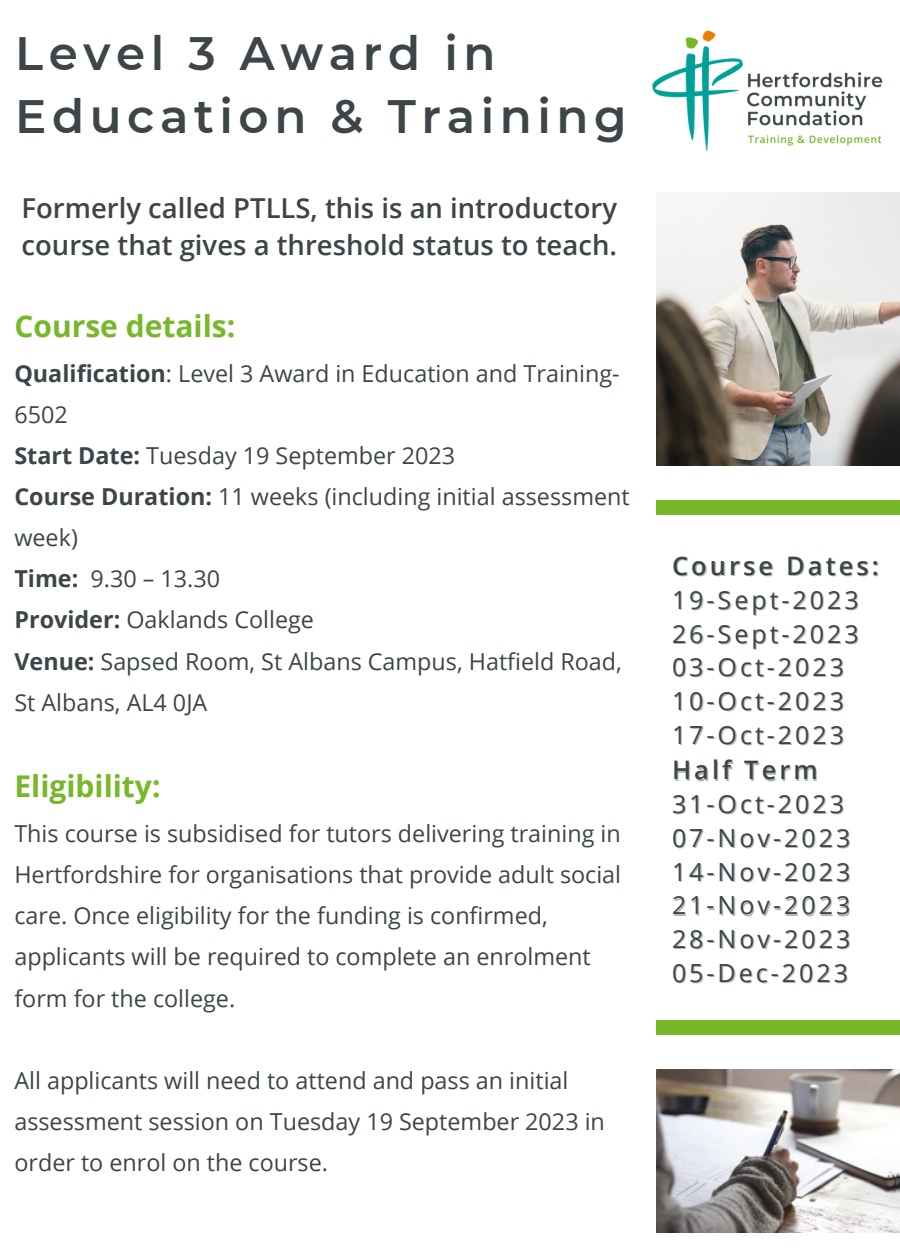
<style>
.page{position:relative;width:900px;height:1260px;background:#fff}
.page>*{position:absolute;margin:0;border:0;box-sizing:border-box;transform-origin:0 0}
.t1{font:600 46.75px/63.8px "Montserrat";letter-spacing:.12em;color:#3d4548}
.t2{font:700 30px "Open Sans";color:#76b82a}
.t3{font:600 27.5px/37.5px "Open Sans";color:#3d4548}
.t4{font:600 25.5px "Open Sans";letter-spacing:.12em;color:#3d4548}
.t5{font:25px/33.8px "Open Sans";letter-spacing:.12em;color:#3d4548}
.t6{font:23.25px/41px "Open Sans";color:#3d4548}
.s1{font-weight:700}
.s2{color:rgb(61 69 72/.4)}
</style>
<div class="page">
<div style="left:656px;top:500px;width:244px;height:15px;background:#76b82a"></div>
<div style="left:656px;top:1021px;width:244px;height:14px;background:#76b82a"></div>
<img style="left:656px;top:192px;width:244px;height:274px">
<img style="left:656px;top:1069px;width:244px;height:164px">
<img style="left:652px;top:30px;width:231px;height:121px">
<h1 class="t1" style="left:15px;top:21px;width:613px">Level 3 Award in<br>Education &amp; Training</h1>
<p class="t3" style="left:22px;top:188px;width:597px">Formerly called PTLLS, this is an introductory course that gives a threshold status to teach.</p>
<p class="t2" style="left:14px;top:305px;width:222px">Course details:</p>
<p class="t6" style="left:14px;top:352px;width:617px"><span class="s1">Qualification</span>: Level 3 Award in Education and Training-<br>6502<br><span class="s1">Start Date:</span> Tuesday 19 September 2023<br><span class="s1">Course Duration:</span> 11 weeks (including initial assessment week)<br><span class="s1">Time:</span> 9.30 – 13.30<br><span class="s1">Provider:</span> Oaklands College<br><span class="s1">Venue:</span> Sapsed Room, St Albans Campus, Hatfield Road,<br>St Albans, AL4 0JA</p>
<p class="t2" style="left:14px;top:765px;width:148px">Eligibility:</p>
<p class="t6" style="left:14px;top:813px;width:608px">This course is subsidised for tutors delivering training in Hertfordshire for organisations that provide adult social care. Once eligibility for the funding is confirmed, applicants will be required to complete an enrolment form for the college.</p>
<p class="t6" style="left:14px;top:1059px;width:592px">All applicants will need to attend and pass an initial assessment session on Tuesday 19 September 2023 in order to enrol on the course.</p>
<p class="t4" style="left:672px;top:548px;width:208px">Course Dates:</p>
<p class="t5" style="left:672px;top:582px;width:188px"><span class="s2">19</span>-Sept-2023<br>26-Sept-2023<br>03-Oct-2023<br>10-Oct-2023<br>17-Oct-2023</p>
<p class="t4" style="left:672px;top:752px;width:147px">Half Term</p>
<p class="t5" style="left:672px;top:787px;width:180px"><span class="s2">31</span>-Oct-2023<br>07-Nov-2023<br>14-Nov-2023<br>21-Nov-2023<br>28-Nov-2023<br>05-Dec-2023</p>
</div>
